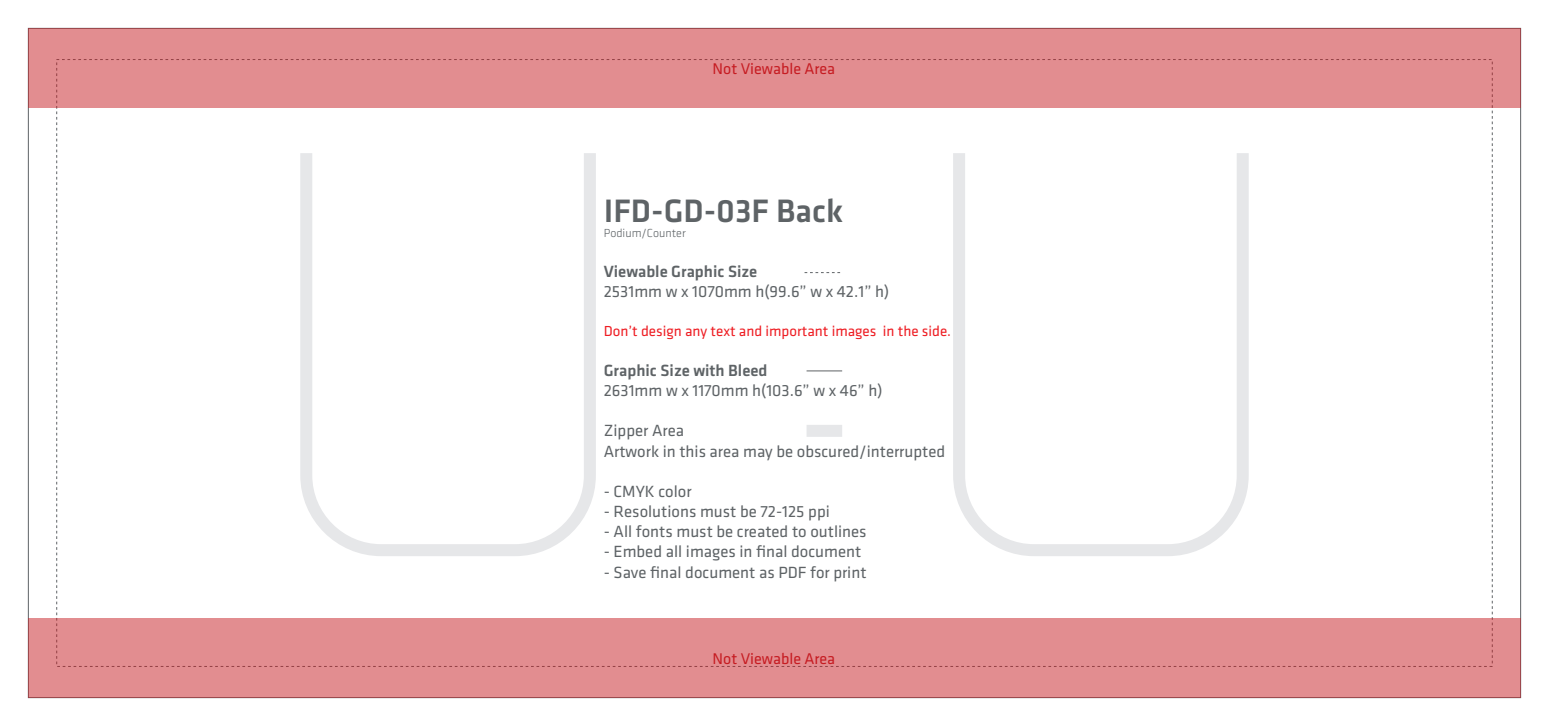
<style>
.page{position:relative;width:1549px;height:726px;background:#fff}
.page>*{position:absolute;margin:0;border:0;box-sizing:border-box;transform-origin:0 0}
.t1{font:500 33.6px "Klavika";color:#5e6366}
.t2{font:16.8px/20.2px "Klavika";color:#5e6366}
.t3{font:500 16.8px "Klavika";color:#5e6366}
.t4{font:16.08px "Klavika";color:#c61c22}
.t5{font:15.04px "Klavika";color:#ee1d23}
.t6{font:300 12.1px "Klavika";color:#5e6366}
</style>
<div class="page">
<svg style="left:804px;top:272px;width:36px;height:1px"></svg>
<hr style="left:806px;top:370px;width:36px;height:1px;background:#5f6366">
<div style="left:806px;top:425px;width:36px;height:12px;background:#e6e7e9"></div>
<div style="left:28px;top:28px;width:1492px;height:80px;background:#e28d90"></div>
<div style="left:28px;top:618px;width:1492px;height:79px;background:#e28d90"></div>
<svg style="left:300px;top:153px;width:296px;height:403px"></svg>
<svg style="left:953px;top:153px;width:296px;height:403px"></svg>
<p class="t4" style="left:712px;top:60px;width:124px">Not Viewable Area</p>
<h1 class="t1" style="left:604px;top:193px;width:241px">IFD-GD-03F Back</h1>
<p class="t6" style="left:604px;top:226px;width:83px">Podium/Counter</p>
<p class="t3" style="left:604px;top:262px;width:155px">Viewable Graphic Size</p>
<p class="t2" style="left:604px;top:282px;width:287px">2531mm w x 1070mm h(99.6” w x 42.1” h)</p>
<p class="t5" style="left:604px;top:322px;width:349px">Don’t design any text and important images in the side.</p>
<p class="t3" style="left:604px;top:361px;width:165px">Graphic Size with Bleed</p>
<p class="t2" style="left:604px;top:381px;width:280px">2631mm w x 1170mm h(103.6” w x 46” h)</p>
<p class="t2" style="left:604px;top:421px;width:343px">Zipper Area<br>Artwork in this area may be obscured/interrupted</p>
<p class="t2" style="left:604px;top:481px;width:89px">- CMYK color</p>
<p class="t2" style="left:604px;top:502px;width:228px">- Resolutions must be 72-125 ppi</p>
<p class="t2" style="left:604px;top:522px;width:264px">- All fonts must be created to outlines</p>
<p class="t2" style="left:604px;top:542px;width:259px">- Embed all images in final document</p>
<p class="t2" style="left:604px;top:562px;width:264px">- Save final document as PDF for print</p>
<p class="t4" style="left:712px;top:649px;width:124px">Not Viewable Area</p>
</div>
